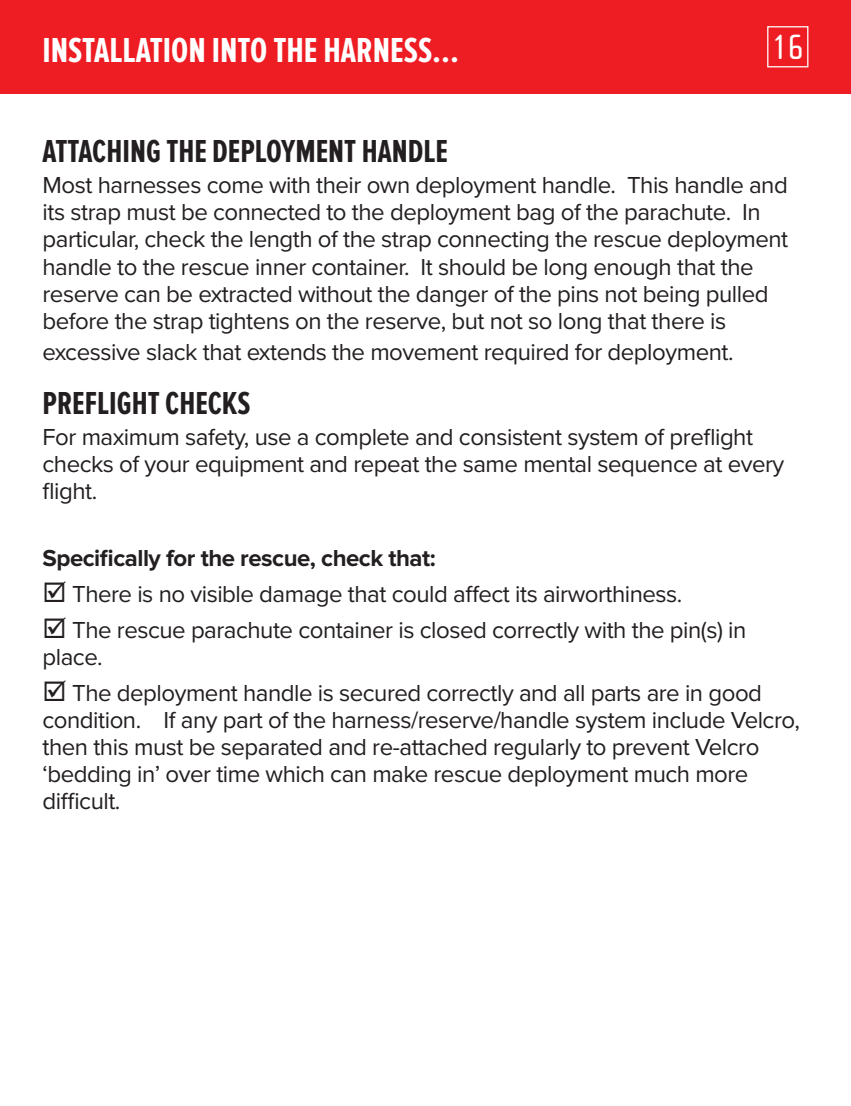
<style>
.page{position:relative;width:851px;height:1106px;background:#fff}
.page>*{position:absolute;margin:0;border:0;box-sizing:border-box;transform-origin:0 0}
.t1{font:700 36px "Proxima Nova Ex Cn";color:#fff}
.t2{font:36px "Cholla Sans OT";color:#fff}
.t3{font:700 33px "Proxima Nova Ex Cn";color:#231f20}
.Main_text_style{font:24px/27px "Proxima Nova";letter-spacing:-.02em;color:#231f20}
.Main_text_style-2{font:700 24px "Proxima Nova";letter-spacing:-.02em;color:#231f20}
</style>
<div class="page">
<div style="left:0;top:0;width:850px;height:94px;background:#ee1d23"></div>
<div style="left:767px;top:26px;width:41px;height:41px;border:1px solid #fff"></div>
<p class="t1" style="left:43px;top:30px;width:418px">INSTALLATION INTO THE HARNESS...</p>
<h1 class="t2" style="left:771px;top:27px;width:33px">16</h1>
<p class="t3" style="left:43px;top:133px;width:407px">ATTACHING THE DEPLOYMENT HANDLE</p>
<p class="Main_text_style" style="left:43px;top:171px;width:747px">Most harnesses come with their own deployment handle. This handle and its strap must be connected to the deployment bag of the parachute. In particular, check the length of the strap connecting the rescue deployment handle to the rescue inner container. It should be long enough that the reserve can be extracted without the danger of the pins not being pulled before the strap tightens on the reserve, but not so long that there is</p>
<p class="Main_text_style" style="left:43px;top:337px;width:692px">excessive slack that extends the movement required for deployment.</p>
<p class="t3" style="left:43px;top:385px;width:209px">PREFLIGHT CHECKS</p>
<p class="Main_text_style" style="left:43px;top:423px;width:743px">For maximum safety, use a complete and consistent system of preflight checks of your equipment and repeat the same mental sequence at every flight.</p>
<p class="Main_text_style-2" style="left:43px;top:547px;width:394px">Specifically for the rescue, check that:</p>
<p class="Main_text_style" style="left:43px;top:579px;width:641px">☑ There is no visible damage that could affect its airworthiness.</p>
<p class="Main_text_style" style="left:43px;top:615px;width:705px">☑ The rescue parachute container is closed correctly with the pin(s) in place.</p>
<p class="Main_text_style" style="left:43px;top:678px;width:759px">☑ The deployment handle is secured correctly and all parts are in good condition. If any part of the harness/reserve/handle system include Velcro, then this must be separated and re-attached regularly to prevent Velcro ‘bedding in’ over time which can make rescue deployment much more difficult.</p>
</div>
